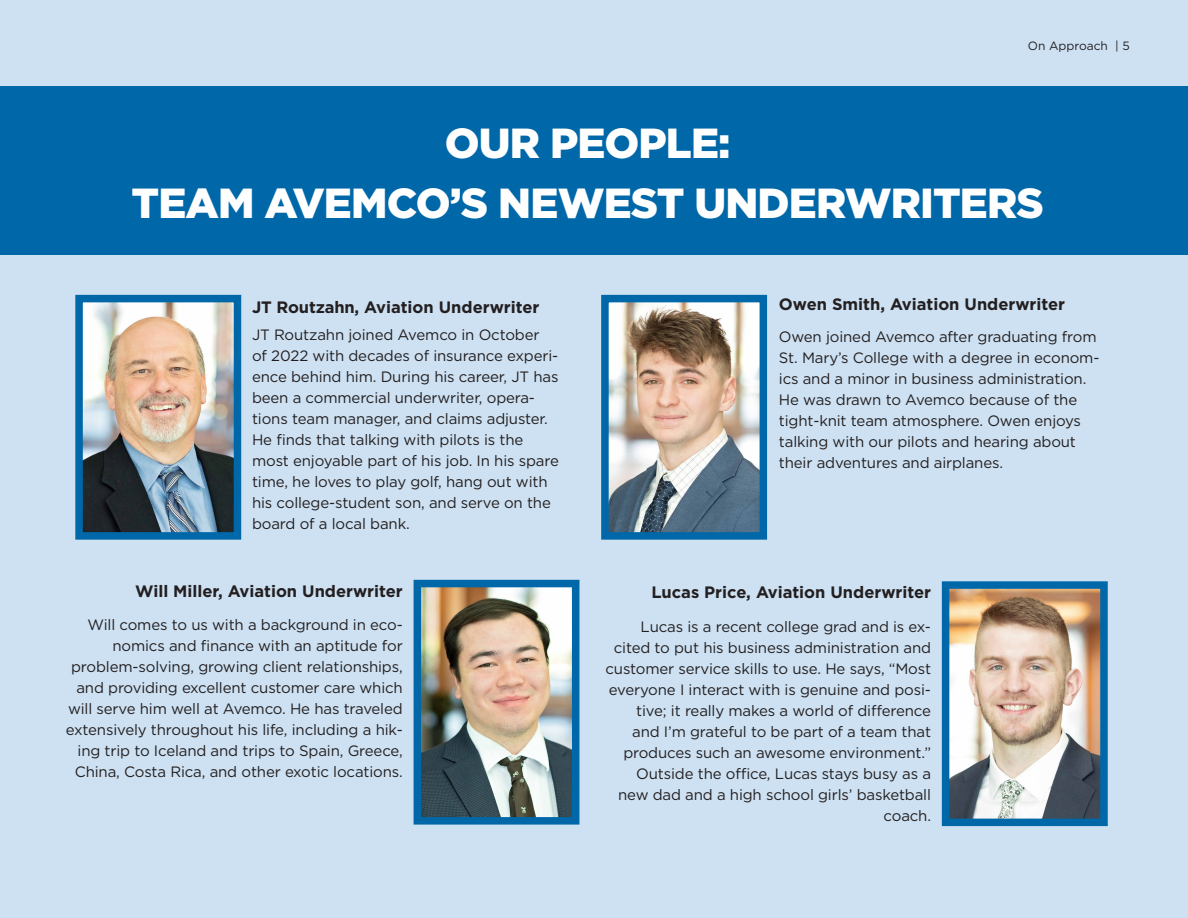
<style>
.page{position:relative;width:1188px;height:918px;background:#cde1f2}
.page>*{position:absolute;margin:0;border:0;box-sizing:border-box;transform-origin:0 0}
.t1{font:900 42px "Gotham";letter-spacing:-.02em;color:#fff}
.t2{font:700 16.5px "Gotham";color:#231f20}
.t3{font:15px/21px "Gotham";letter-spacing:-.01em;color:#231f20}
.t4{font:12px "Gotham";color:#231f20}
</style>
<div class="page">
<div style="left:0;top:86px;width:1188px;height:169px;background:#0068a9"></div>
<img style="left:610px;top:304px;width:148px;height:227px">
<div style="left:601px;top:295px;width:166px;height:245px;border:8px solid #0068a9"></div>
<img style="left:84px;top:304px;width:148px;height:227px">
<div style="left:75px;top:295px;width:166px;height:245px;border:8px solid #0068a9"></div>
<img style="left:951px;top:590px;width:148px;height:227px">
<div style="left:942px;top:581px;width:166px;height:245px;border:8px solid #0068a9"></div>
<img style="left:423px;top:589px;width:147px;height:227px">
<div style="left:414px;top:580px;width:165px;height:245px;border:8px solid #0068a9"></div>
<p class="t4" style="left:1028px;top:38px;width:103px">On Approach | 5</p>
<p class="t1" style="left:445px;top:114px;width:287px">OUR PEOPLE:</p>
<p class="t1" style="left:131px;top:174px;width:914px">TEAM AVEMCO’S NEWEST UNDERWRITERS</p>
<p class="t2" style="left:252px;top:297px;width:289px">JT Routzahn, Aviation Underwriter</p>
<p class="t2" style="left:779px;top:294px;width:288px">Owen Smith, Aviation Underwriter</p>
<p class="t3" style="left:252px;top:324px;width:308px">JT Routzahn joined Avemco in October<br>of 2022 with decades of insurance experi&shy;ence behind him. During his career, JT has been a commercial underwriter, opera&shy;tions team manager, and claims adjuster.<br>He finds that talking with pilots is the most enjoyable part of his job. In his spare time, he loves to play golf, hang out with his college-student son, and serve on the board of a local bank.</p>
<p class="t3" style="left:779px;top:326px;width:322px">Owen joined Avemco after graduating from St. Mary’s College with a degree in econom&shy;ics and a minor in business administration.<br>He was drawn to Avemco because of the tight-knit team atmosphere. Owen enjoys talking with our pilots and hearing about their adventures and airplanes.</p>
<p class="t2" style="left:135px;top:580px;width:269px">Will Miller, Aviation Underwriter</p>
<p class="t3" style="left:66px;top:614px;width:338px;text-align:right">Will comes to us with a background in eco&shy;nomics and finance with an aptitude for problem-solving, growing client relationships, and providing excellent customer care which will serve him well at Avemco. He has traveled extensively throughout his life, including a hik&shy;ing trip to Iceland and trips to Spain, Greece, China, Costa Rica, and other exotic locations.</p>
<p class="t2" style="left:651px;top:581px;width:281px">Lucas Price, Aviation Underwriter</p>
<p class="t3" style="left:605px;top:615px;width:327px;text-align:right">Lucas is a recent college grad and is ex&shy;cited to put his business administration and customer service skills to use. He says, “Most everyone I interact with is genuine and posi&shy;tive; it really makes a world of difference and I’m grateful to be part of a team that produces such an awesome environment.” Outside the office, Lucas stays busy as a new dad and a high school girls’ basketball coach.</p>
</div>
